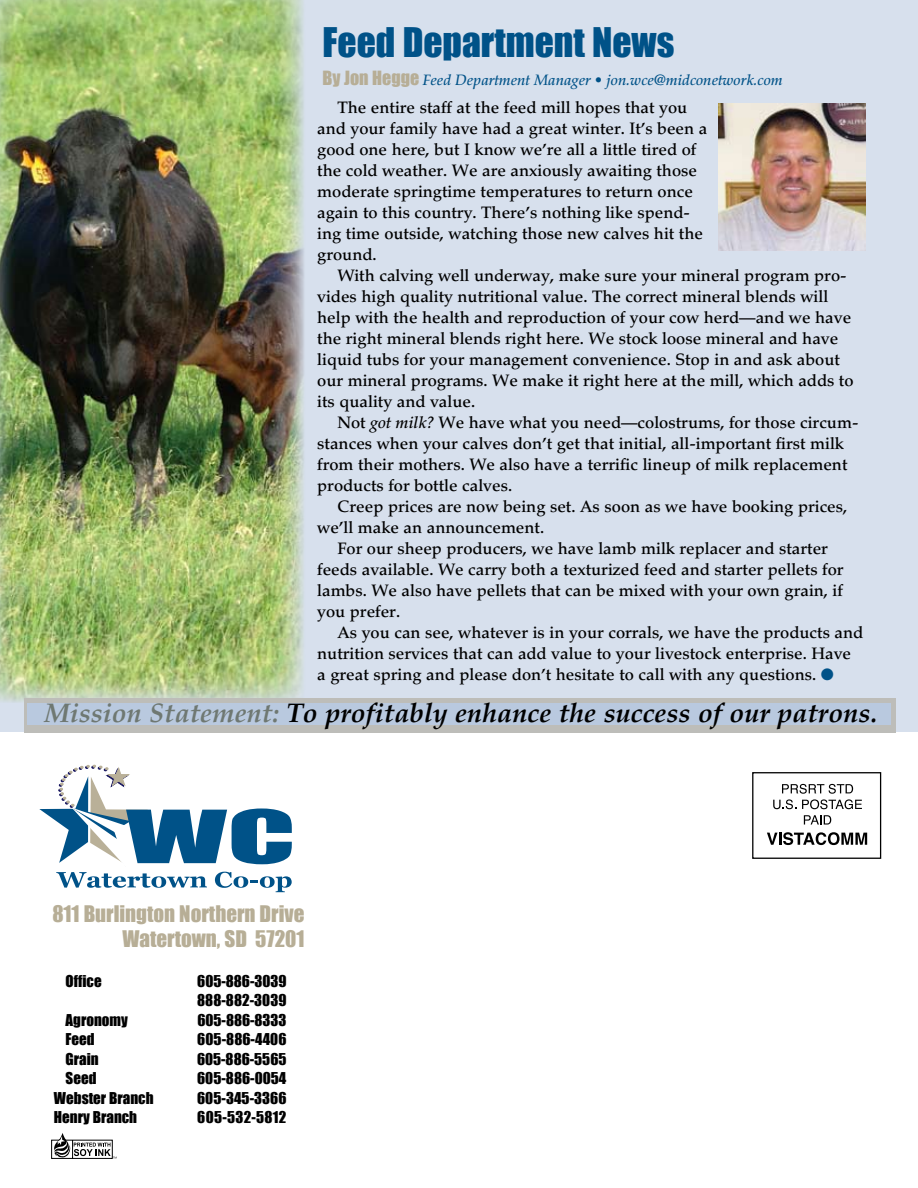
<style>
.page{position:relative;width:918px;height:1188px;background:#fff}
.page>*{position:absolute;margin:0;border:0;box-sizing:border-box;transform-origin:0 0}
.t1{font:37.5px "Impact";color:#005288}
.t2{font:27px "Palatino Bold Italic Os F";color:#000}
.t3{font:21px/25.2px "Impact";color:#b7ae96;text-align:right}
.t4{font:500 16.5px/21px "Palatino";color:#000}
.t5{font:15px/19.5px "Impact";color:#000}
.t6{font:italic 500 15px "Palatino";color:#005288}
.t7{font:15px "Impact";letter-spacing:.02em;color:#000}
.s1{font-family:"Impact";font-weight:400;font-style:normal;font-size:18px;color:#b7ae96}
.s2{font-style:italic}
.s3{color:#005288}
.s4{color:#6f7872}
</style>
<div class="page">
<div style="left:0;top:0;width:918px;height:732px;background:#d7e0ed"></div>
<img style="left:0;top:0;width:304px;height:702px">
<svg style="left:39px;top:765px;width:253px;height:127px"></svg>
<div style="left:752px;top:772px;width:129px;height:87px;border:1px solid #000"></div>
<svg style="left:773px;top:784px;width:89px;height:25px"></svg>
<svg style="left:804px;top:815px;width:27px;height:10px"></svg>
<svg style="left:767px;top:832px;width:100px;height:13px"></svg>
<svg style="left:51px;top:1133px;width:66px;height:26px"></svg>
<div style="left:24px;top:698px;width:872px;height:35px;background:#bdbdb9"></div>
<div style="left:27px;top:703px;width:864px;height:22px;background:#b9c9df"></div>
<img style="left:718px;top:104px;width:147px;height:146px">
<h1 class="t1" style="left:323px;top:19px;width:353px">Feed Department News</h1>
<p class="t6" style="left:323px;top:71px;width:462px"><span class="s1">By Jon Hegge</span> Feed Department Manager • jon.wce@midconetwork.com</p>
<p class="t4" style="left:317px;top:97px;width:392px;text-indent:20px">The entire staff at the feed mill hopes that you and your family have had a great winter. It’s been a good one here, but I know we’re all a little tired of the cold weather. We are anxiously awaiting those moderate springtime temperatures to return once again to this country. There’s nothing like spend&shy;ing time outside, watching those new calves hit the ground.</p>
<p class="t4" style="left:317px;top:265px;width:538px;text-indent:20px">With calving well underway, make sure your mineral program pro&shy;vides high quality nutritional value. The correct mineral blends will help with the health and reproduction of your cow herd—and we have the right mineral blends right here. We stock loose mineral and have liquid tubs for your management convenience. Stop in and ask about our mineral programs. We make it right here at the mill, which adds to its quality and value.</p>
<p class="t4" style="left:317px;top:412px;width:543px;text-indent:20px">Not <span class="s2">got milk?</span> We have what you need—colostrums, for those circum&shy;stances when your calves don’t get that initial, all-important first milk from their mothers. We also have a terrific lineup of milk replacement products for bottle calves.</p>
<p class="t4" style="left:317px;top:496px;width:532px;text-indent:20px">Creep prices are now being set. As soon as we have booking prices, we’ll make an announcement.</p>
<p class="t4" style="left:317px;top:538px;width:528px;text-indent:20px">For our sheep producers, we have lamb milk replacer and starter feeds available. We carry both a texturized feed and starter pellets for lambs. We also have pellets that can be mixed with your own grain, if you prefer.</p>
<p class="t4" style="left:317px;top:622px;width:548px;text-indent:20px">As you can see, whatever is in your corrals, we have the products and nutrition services that can add value to your livestock enterprise. Have a great spring and please don’t hesitate to call with any questions. <span class="s3">●</span></p>
<h2 class="t2" style="left:44px;top:697px;width:834px"><span class="s4">Mission Statement:</span> To profitably enhance the success of our patrons.</h2>
<p class="t3" style="left:52px;top:901px;width:254px">811 Burlington Northern Drive<br>Watertown, SD 57201</p>
<p class="t5" style="left:66px;top:971px;width:38px">Office</p>
<p class="t5" style="left:197px;top:971px;width:91px">605-886-3039<br>888-882-3039</p>
<p class="t5" style="left:66px;top:1010px;width:64px">Agronomy</p>
<p class="t5" style="left:197px;top:1010px;width:91px">605-886-8333</p>
<p class="t5" style="left:66px;top:1030px;width:31px">Feed</p>
<p class="t5" style="left:197px;top:1030px;width:91px">605-886-4406</p>
<p class="t5" style="left:66px;top:1049px;width:35px">Grain</p>
<p class="t5" style="left:197px;top:1049px;width:91px">605-886-5565</p>
<p class="t5" style="left:66px;top:1069px;width:32px">Seed</p>
<p class="t5" style="left:197px;top:1069px;width:91px">605-886-0054</p>
<p class="t5" style="left:54px;top:1088px;width:101px">Webster Branch</p>
<p class="t5" style="left:197px;top:1088px;width:91px">605-345-3366</p>
<p class="t5" style="left:54px;top:1108px;width:85px">Henry Branch</p>
<p class="t7" style="left:197px;top:1108px;width:91px">605-532-5812</p>
</div>
